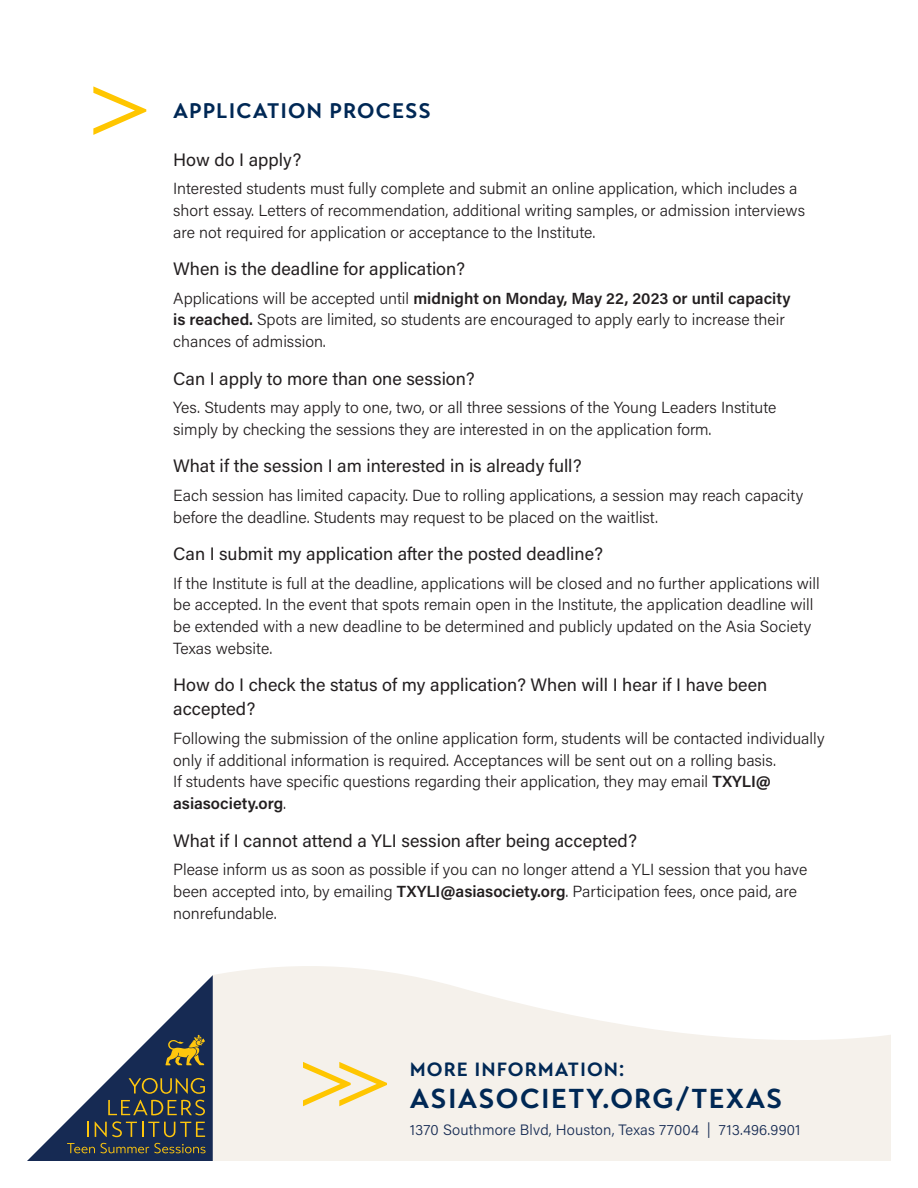
<style>
.page{position:relative;width:918px;height:1188px;background:#fff}
.page>*{position:absolute;margin:0;border:0;box-sizing:border-box;transform-origin:0 0}
.t1{font:700 27.3px "Transat Text";letter-spacing:.05em;color:#002855}
.t2{font:700 21px "Transat Text";letter-spacing:.05em;color:#002855}
.t3{font:700 19.05px "Transat Text";letter-spacing:.05em;color:#002855}
.t4{font:18px/24px "Acumin Pro";color:#231f20}
.t5{font:300 16.2px/21.8px "Acumin Pro";color:#231f20}
.t6{font:300 15px "Acumin Pro";letter-spacing:.01em;color:#162b53}
.s1{font-weight:600}
</style>
<div class="page">
<svg style="left:93px;top:86px;width:53px;height:49px"></svg>
<svg style="left:213px;top:966px;width:678px;height:195px;fill:#f5f1eb"></svg>
<svg style="left:303px;top:1062px;width:84px;height:44px;background:#f7e5ab"></svg>
<svg style="left:27px;top:975px;width:186px;height:186px"></svg>
<p class="t2" style="left:173px;top:98px;width:259px">APPLICATION PROCESS</p>
<p class="t4" style="left:173px;top:147px;width:130px">How do I apply?</p>
<p class="t5" style="left:173px;top:177px;width:633px">Interested students must fully complete and submit an online application, which includes a short essay. Letters of recommendation, additional writing samples, or admission interviews are not required for application or acceptance to the Institute.</p>
<p class="t4" style="left:173px;top:256px;width:293px">When is the deadline for application?</p>
<p class="t5" style="left:173px;top:286px;width:619px">Applications will be accepted until <span class="s1">midnight on Monday, May 22, 2023 or until capacity is reached.</span> Spots are limited, so students are encouraged to apply early to increase their chances of admission.</p>
<p class="t4" style="left:173px;top:366px;width:303px">Can I apply to more than one session?</p>
<p class="t5" style="left:173px;top:396px;width:605px">Yes. Students may apply to one, two, or all three sessions of the Young Leaders Institute simply by checking the sessions they are interested in on the application form.</p>
<p class="t4" style="left:173px;top:453px;width:410px">What if the session I am interested in is already full?</p>
<p class="t5" style="left:173px;top:484px;width:632px">Each session has limited capacity. Due to rolling applications, a session may reach capacity before the deadline. Students may request to be placed on the waitlist.</p>
<p class="t4" style="left:173px;top:541px;width:431px">Can I submit my application after the posted deadline?</p>
<p class="t5" style="left:173px;top:571px;width:648px">If the Institute is full at the deadline, applications will be closed and no further applications will be accepted. In the event that spots remain open in the Institute, the application deadline will be extended with a new deadline to be determined and publicly updated on the Asia Society Texas website.</p>
<p class="t4" style="left:173px;top:672px;width:596px">How do I check the status of my application? When will I hear if I have been accepted?</p>
<p class="t5" style="left:173px;top:727px;width:653px">Following the submission of the online application form, students will be contacted individually only if additional information is required. Acceptances will be sent out on a rolling basis.<br>If students have specific questions regarding their application, they may email <span class="s1">TXYLI@ asiasociety.org</span>.</p>
<p class="t4" style="left:173px;top:828px;width:465px">What if I cannot attend a YLI session after being accepted?</p>
<p class="t5" style="left:173px;top:858px;width:636px">Please inform us as soon as possible if you can no longer attend a YLI session that you have been accepted into, by emailing <span class="s1">TXYLI@asiasociety.org</span>. Participation fees, once paid, are nonrefundable.</p>
<p class="t3" style="left:410px;top:1058px;width:216px">MORE INFORMATION:</p>
<p class="t1" style="left:410px;top:1082px;width:374px">ASIASOCIETY.ORG/TEXAS</p>
<p class="t6" style="left:410px;top:1119px;width:392px">1370 Southmore Blvd, Houston, Texas 77004 | 713.496.9901</p>
</div>
